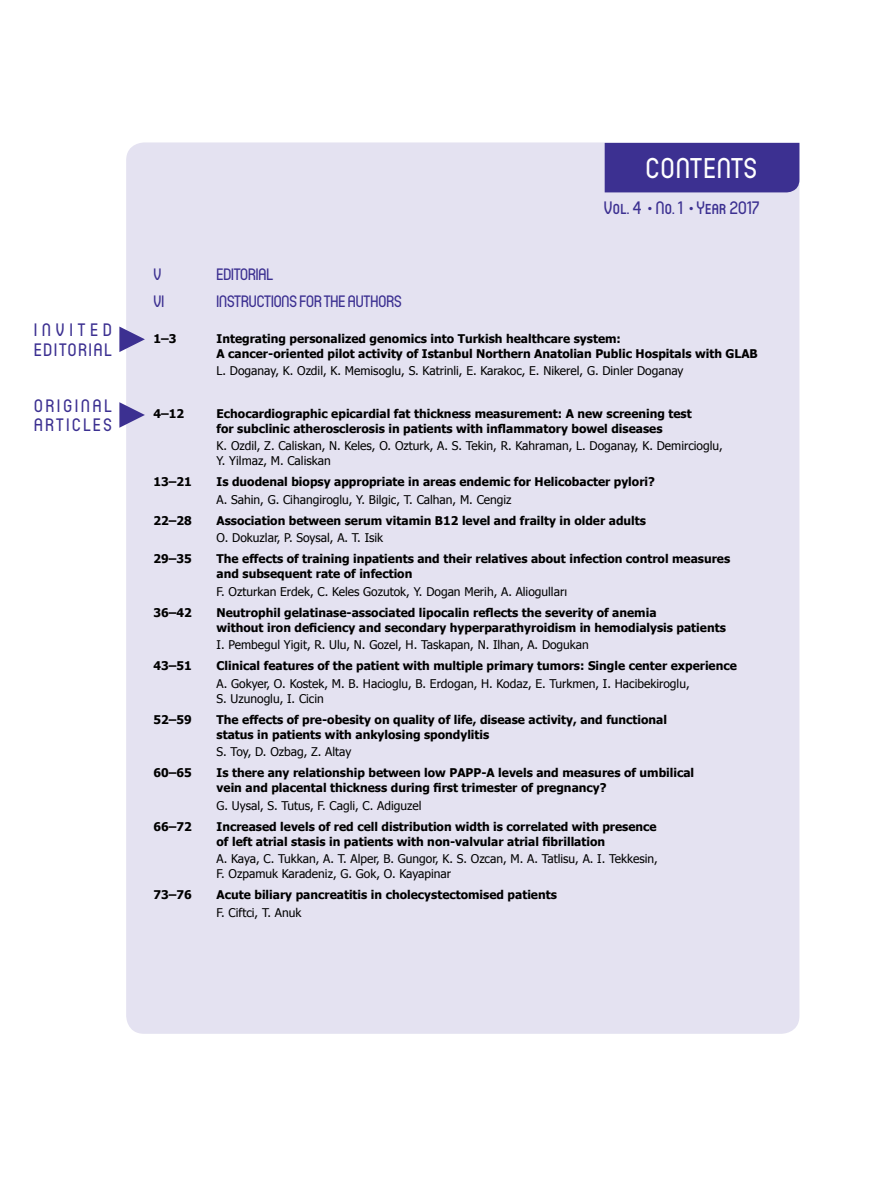
<style>
.page{position:relative;width:876px;height:1195px;background:#fff}
.page>*{position:absolute;margin:0;border:0;box-sizing:border-box;transform-origin:0 0}
.t1{font:500 28.5px "Circula";letter-spacing:.055em;color:#fff}
.t2{font:500 18px "Circula";letter-spacing:.02em;color:#3c3091}
.t3{font:500 18px/19.5px "Circula";letter-spacing:.11em;color:#3c3091}
.t4{font:500 18px/19.5px "Circula";letter-spacing:.155em;color:#3c3091}
.t5{font:500 16.5px "Circula";color:#3c3091}
.t6{font:700 12px/15px "Tahoma";color:#000}
.t7{font:12px/15px "Tahoma";color:#000}
</style>
<div class="page">
<div style="left:126px;top:142px;width:673px;height:892px;background:#e4e2f1"></div>
<div style="left:605px;top:143px;width:194px;height:49px;background:#3c3091"></div>
<svg style="left:119px;top:327px;width:26px;height:25px"></svg>
<svg style="left:119px;top:402px;width:26px;height:26px"></svg>
<h2 class="t3" style="left:34px;top:320px;width:79px">INVITED<br>EDITORIAL</h2>
<h2 class="t4" style="left:34px;top:396px;width:79px">ORIGINAL<br>ARTICLES</h2>
<h1 class="t1" style="left:646px;top:151px;width:113px">CONTENTS</h1>
<h2 class="t2" style="left:604px;top:197px;width:157px">Vol. 4 • No. 1 • Year 2017</h2>
<h3 class="t5" style="left:154px;top:265px;width:9px">V</h3>
<h3 class="t5" style="left:217px;top:265px;width:58px">EDITORIAL</h3>
<h3 class="t5" style="left:154px;top:292px;width:12px">VI</h3>
<h3 class="t5" style="left:217px;top:292px;width:187px">INSTRUCTIONS FOR THE AUTHORS</h3>
<p class="t6" style="left:154px;top:330px;width:24px">1–3</p>
<p class="t6" style="left:217px;top:330px;width:543px">Integrating personalized genomics into Turkish healthcare system:<br>A cancer-oriented pilot activity of Istanbul Northern Anatolian Public Hospitals with GLAB</p>
<p class="t7" style="left:217px;top:363px;width:468px">L. Doganay, K. Ozdil, K. Memisoglu, S. Katrinli, E. Karakoc, E. Nikerel, G. Dinler Doganay</p>
<p class="t6" style="left:154px;top:405px;width:32px">4–12</p>
<p class="t6" style="left:217px;top:405px;width:477px">Echocardiographic epicardial fat thickness measurement: A new screening test for subclinic atherosclerosis in patients with inflammatory bowel diseases</p>
<p class="t7" style="left:217px;top:438px;width:508px">K. Ozdil, Z. Caliskan, N. Keles, O. Ozturk, A. S. Tekin, R. Kahraman, L. Doganay, K. Demircioglu,<br>Y. Yilmaz, M. Caliskan</p>
<p class="t6" style="left:154px;top:474px;width:40px">13–21</p>
<p class="t6" style="left:217px;top:474px;width:440px">Is duodenal biopsy appropriate in areas endemic for Helicobacter pylori?</p>
<p class="t7" style="left:217px;top:491px;width:296px">A. Sahin, G. Cihangiroglu, Y. Bilgic, T. Calhan, M. Cengiz</p>
<p class="t6" style="left:154px;top:512px;width:40px">22–28</p>
<p class="t6" style="left:217px;top:512px;width:431px">Association between serum vitamin B12 level and frailty in older adults</p>
<p class="t7" style="left:217px;top:530px;width:168px">O. Dokuzlar, P. Soysal, A. T. Isik</p>
<p class="t6" style="left:154px;top:551px;width:40px">29–35</p>
<p class="t6" style="left:217px;top:551px;width:515px">The effects of training inpatients and their relatives about infection control measures and subsequent rate of infection</p>
<p class="t7" style="left:217px;top:583px;width:352px">F. Ozturkan Erdek, C. Keles Gozutok, Y. Dogan Merih, A. Aliogulları</p>
<p class="t6" style="left:154px;top:604px;width:40px">36–42</p>
<p class="t6" style="left:217px;top:604px;width:511px">Neutrophil gelatinase-associated lipocalin reflects the severity of anemia<br>without iron deficiency and secondary hyperparathyroidism in hemodialysis patients</p>
<p class="t7" style="left:217px;top:637px;width:374px">I. Pembegul Yigit, R. Ulu, N. Gozel, H. Taskapan, N. Ilhan, A. Dogukan</p>
<p class="t6" style="left:154px;top:658px;width:40px">43–51</p>
<p class="t6" style="left:217px;top:658px;width:522px">Clinical features of the patient with multiple primary tumors: Single center experience</p>
<p class="t7" style="left:217px;top:675px;width:475px">A. Gokyer, O. Kostek, M. B. Hacioglu, B. Erdogan, H. Kodaz, E. Turkmen, I. Hacibekiroglu,<br>S. Uzunoglu, I. Cicin</p>
<p class="t6" style="left:154px;top:711px;width:40px">52–59</p>
<p class="t6" style="left:217px;top:711px;width:452px">The effects of pre-obesity on quality of life, disease activity, and functional status in patients with ankylosing spondylitis</p>
<p class="t7" style="left:217px;top:744px;width:136px">S. Toy, D. Ozbag, Z. Altay</p>
<p class="t6" style="left:154px;top:765px;width:40px">60–65</p>
<p class="t6" style="left:217px;top:765px;width:479px">Is there any relationship between low PAPP-A levels and measures of umbilical vein and placental thickness during first trimester of pregnancy?</p>
<p class="t7" style="left:217px;top:797px;width:206px">G. Uysal, S. Tutus, F. Cagli, C. Adiguzel</p>
<p class="t6" style="left:154px;top:818px;width:40px">66–72</p>
<p class="t6" style="left:217px;top:818px;width:442px">Increased levels of red cell distribution width is correlated with presence of left atrial stasis in patients with non-valvular atrial fibrillation</p>
<p class="t7" style="left:217px;top:851px;width:443px">A. Kaya, C. Tukkan, A. T. Alper, B. Gungor, K. S. Ozcan, M. A. Tatlisu, A. I. Tekkesin,<br>F. Ozpamuk Karadeniz, G. Gok, O. Kayapinar</p>
<p class="t6" style="left:154px;top:887px;width:40px">73–76</p>
<p class="t6" style="left:217px;top:887px;width:342px">Acute biliary pancreatitis in cholecystectomised patients</p>
<p class="t7" style="left:217px;top:904px;width:86px">F. Ciftci, T. Anuk</p>
</div>
